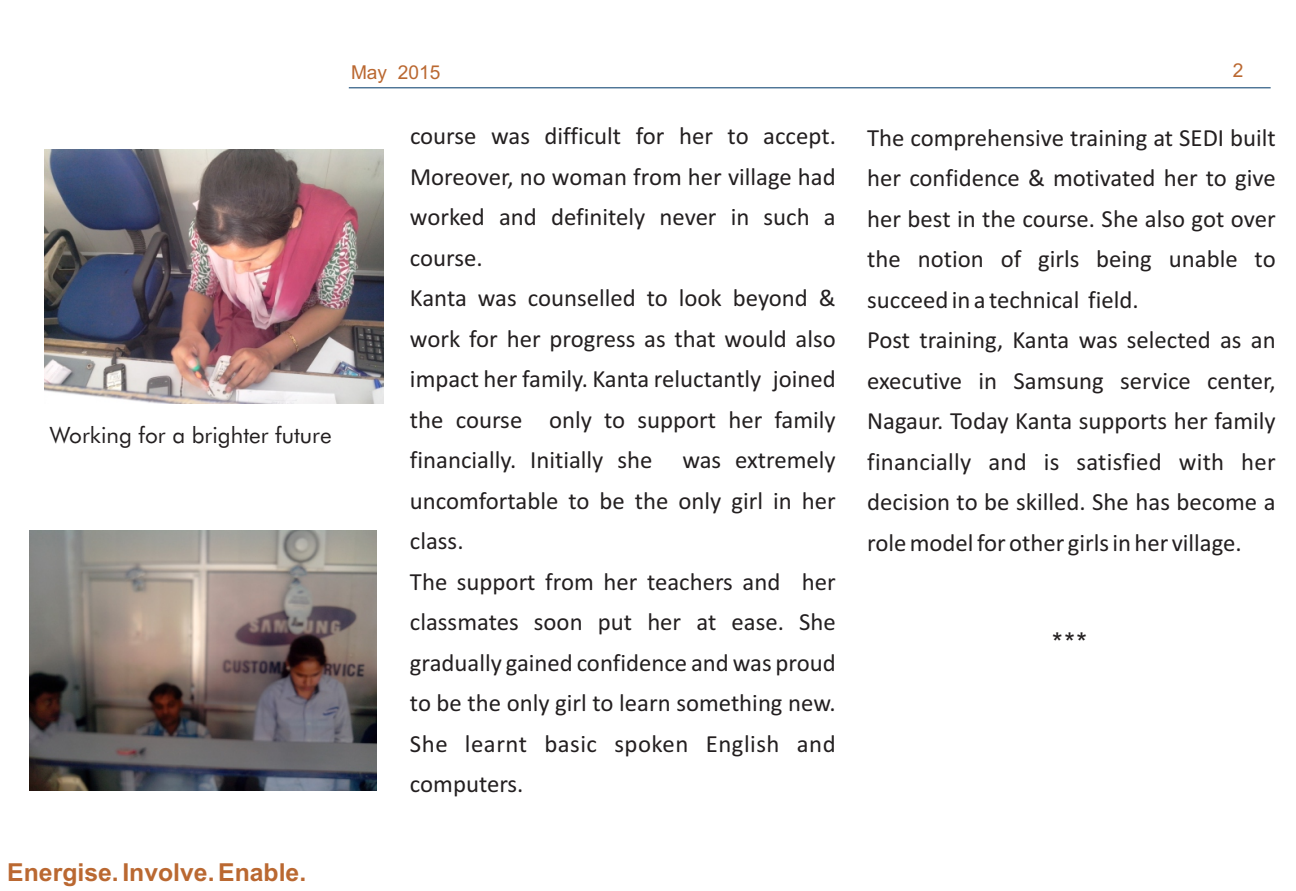
<style>
.page{position:relative;width:1296px;height:891px;background:#fff}
.page>*{position:absolute;margin:0;border:0;box-sizing:border-box;transform-origin:0 0}
.t1{font:27px "Arial";color:#231f20}
.t2{font:24.75px/40.5px "Calibri";color:#231f20}
.t3{font:700 24.75px "Arial";color:#ba6831}
.t4{font:22.5px "Futura BT";color:#231f20}
.t5{font:19.12px "Arial";color:#ba6831}
</style>
<div class="page">
<hr style="left:349px;top:87px;width:922px;height:1px;background:#1c4e79">
<img style="left:44px;top:149px;width:339px;height:255px">
<img style="left:30px;top:531px;width:347px;height:260px">
<p class="t4" style="left:50px;top:426px;width:283px">Working for a brighter future</p>
<p class="t5" style="left:351px;top:65px;width:91px">May 2015</p>
<p class="t5" style="left:1233px;top:63px;width:12px">2</p>
<p class="t2" style="left:410px;top:118px;width:428px">course was difficult for her to accept.<br>Moreover, no woman from her village had worked and definitely never in such a course.<br>Kanta was counselled to look beyond &amp; work for her progress as that would also impact her family. Kanta reluctantly joined the course only to support her family financially. Initially she was extremely uncomfortable to be the only girl in her class.<br>The support from her teachers and her classmates soon put her at ease. She gradually gained confidence and was proud to be the only girl to learn something new.<br>She learnt basic spoken English and computers.</p>
<p class="t2" style="left:867px;top:119px;width:410px">The comprehensive training at SEDI built her confidence &amp; motivated her to give her best in the course. She also got over the notion of girls being unable to succeed in a technical field.<br>Post training, Kanta was selected as an executive in Samsung service center, Nagaur. Today Kanta supports her family financially and is satisfied with her decision to be skilled. She has become a role model for other girls in her village.</p>
<p class="t1" style="left:1052px;top:632px;width:36px">***</p>
<p class="t3" style="left:7px;top:863px;width:300px">Energise. Involve. Enable.</p>
</div>
